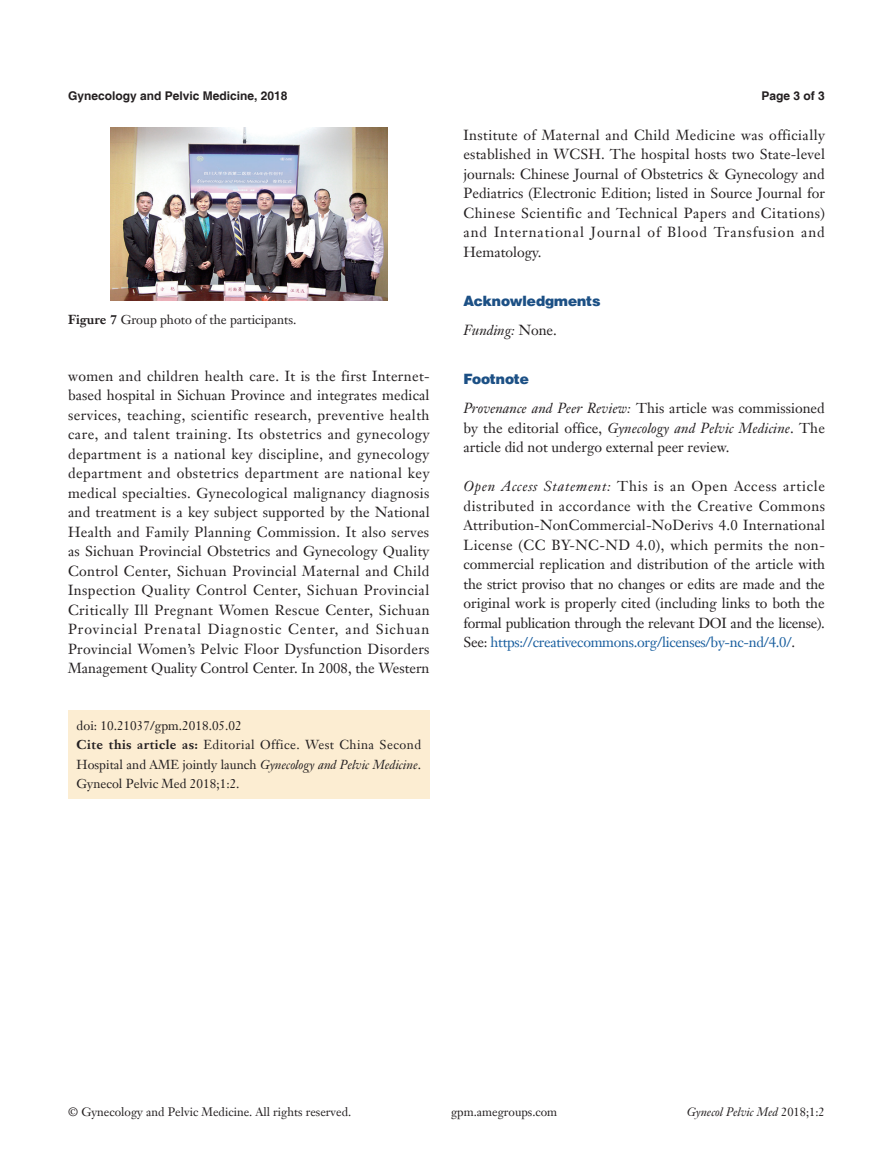
<style>
.page{position:relative;width:893px;height:1170px;background:#fff}
.page>*{position:absolute;margin:0;border:0;box-sizing:border-box;transform-origin:0 0}
.t1{font:14.25px/19.5px "Janson Text LT";color:#231f20;text-align:justify}
.一级标题-6_5{font:900 14.25px "Helvetica";color:#1c5085}
.t2{font:italic 14.25px "Janson Text LT";color:#231f20}
.Cite{font:12.75px/19.5px "Janson Text LT";color:#231f20;text-align:justify}
.t3{font:12px "Janson Text LT";color:#231f20}
.t4{font:700 12px "Helvetica";color:#231f20}
.t5{font:italic 12px "Janson Text LT";color:#231f20}
.s1{font-weight:700}
.s2{font-style:italic}
.s3{font-style:normal}
.s4{color:#175d9e}
</style>
<div class="page">
<img style="left:111px;top:128px;width:276px;height:172px">
<div style="left:68px;top:710px;width:362px;height:88px;background:#fcedd2"></div>
<p class="t4" style="left:68px;top:88px;width:221px">Gynecology and Pelvic Medicine, 2018</p>
<p class="t4" style="left:762px;top:88px;width:65px">Page 3 of 3</p>
<p class="Cite" style="left:68px;top:310px;width:230px"><span class="s1">Figure 7</span> Group photo of the participants.</p>
<p class="t1" style="left:68px;top:366px;width:363px">women and children health care. It is the first Internet&shy;based hospital in Sichuan Province and integrates medical services, teaching, scientific research, preventive health care, and talent training. Its obstetrics and gynecology department is a national key discipline, and gynecology department and obstetrics department are national key medical specialties. Gynecological malignancy diagnosis and treatment is a key subject supported by the National Health and Family Planning Commission. It also serves as Sichuan Provincial Obstetrics and Gynecology Quality Control Center, Sichuan Provincial Maternal and Child Inspection Quality Control Center, Sichuan Provincial Critically Ill Pregnant Women Rescue Center, Sichuan Provincial Prenatal Diagnostic Center, and Sichuan Provincial Women’s Pelvic Floor Dysfunction Disorders Management Quality Control Center. In 2008, the Western</p>
<p class="Cite" style="left:77px;top:715px;width:167px">doi: 10.21037/gpm.2018.05.02</p>
<p class="Cite" style="left:77px;top:734px;width:346px"><span class="s1">Cite this article as:</span> Editorial Office. West China Second Hospital and AME jointly launch <span class="s2">Gynecology and Pelvic Medicine</span>.<br>Gynecol Pelvic Med 2018;1:2.</p>
<p class="t1" style="left:463px;top:125px;width:363px">Institute of Maternal and Child Medicine was officially established in WCSH. The hospital hosts two State-level journals: Chinese Journal of Obstetrics &amp; Gynecology and Pediatrics (Electronic Edition; listed in Source Journal for Chinese Scientific and Technical Papers and Citations) and International Journal of Blood Transfusion and Hematology.</p>
<p class="一级标题-6_5" style="left:463px;top:291px;width:139px">Acknowledgments</p>
<p class="t2" style="left:463px;top:321px;width:95px">Funding: <span class="s3">None.</span></p>
<p class="一级标题-6_5" style="left:463px;top:369px;width:67px">Footnote</p>
<p class="t1" style="left:463px;top:398px;width:363px"><span class="s2">Provenance and Peer Review:</span> This article was commissioned by the editorial office, <span class="s2">Gynecology and Pelvic Medicine</span>. The article did not undergo external peer review.</p>
<p class="t1" style="left:463px;top:476px;width:363px"><span class="s2">Open Access Statement:</span> This is an Open Access article distributed in accordance with the Creative Commons Attribution-NonCommercial-NoDerivs 4.0 International License (CC BY-NC-ND 4.0), which permits the non&shy;commercial replication and distribution of the article with the strict proviso that no changes or edits are made and the original work is properly cited (including links to both the formal publication through the relevant DOI and the license).<br>See: <span class="s4">https://creativecommons.org/licenses/by-nc-nd/4.0/</span>.</p>
<p class="t3" style="left:68px;top:1104px;width:284px">© Gynecology and Pelvic Medicine. All rights reserved.</p>
<p class="t3" style="left:451px;top:1104px;width:108px">gpm.amegroups.com</p>
<p class="t5" style="left:687px;top:1104px;width:139px">Gynecol Pelvic Med <span class="s3">2018;1:2</span></p>
</div>
